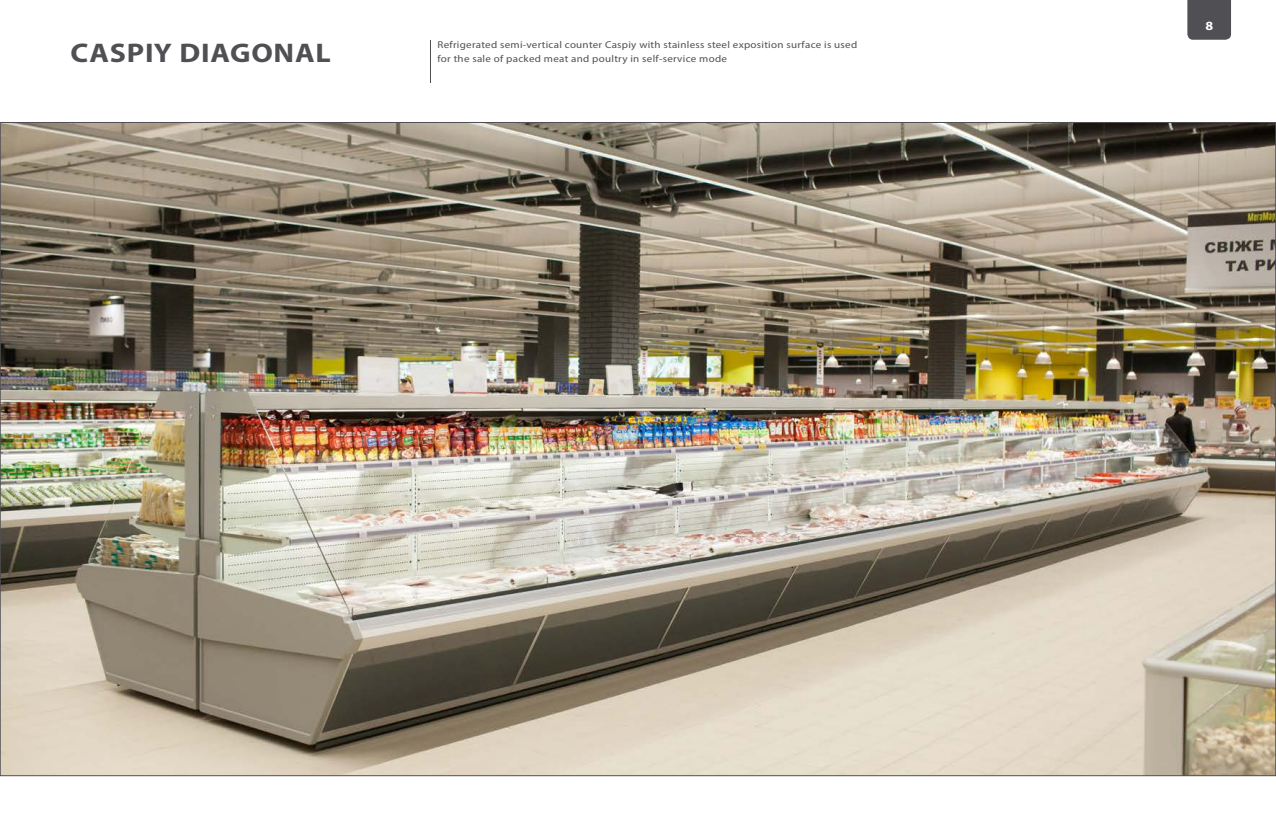
<style>
.page{position:relative;width:1276px;height:823px;background:#fff}
.page>*{position:absolute;margin:0;border:0;box-sizing:border-box;transform-origin:0 0}
.t1{font:700 27px "Myriad Pro";letter-spacing:.025em;color:#504f53;scale:1.11 1}
.t2{font:700 12.6px "Myriad Pro";color:#fff;scale:1.11 1}
.t3{font:9.9px "Myriad Pro";letter-spacing:.025em;color:#504f53;scale:1.11 1}
</style>
<div class="page">
<div style="left:1187px;top:0;width:44px;height:40px;background:#504f53"></div>
<img style="left:2px;top:124px;width:1272px;height:649px">
<hr style="left:430px;top:40px;width:1px;height:42px;background:#504f53">
<p class="t3" style="left:437px;top:39px;width:380px">Refrigerated semi-vertical counter Caspiy with stainless steel exposition surface is used</p>
<h1 class="t1" style="left:71px;top:35px;width:236px">CASPIY DIAGONAL</h1>
<p class="t3" style="left:437px;top:53px;width:262px">for the sale of packed meat and poultry in self-service mode</p>
<p class="t2" style="left:1205px;top:18px;width:9px">8</p>
</div>
